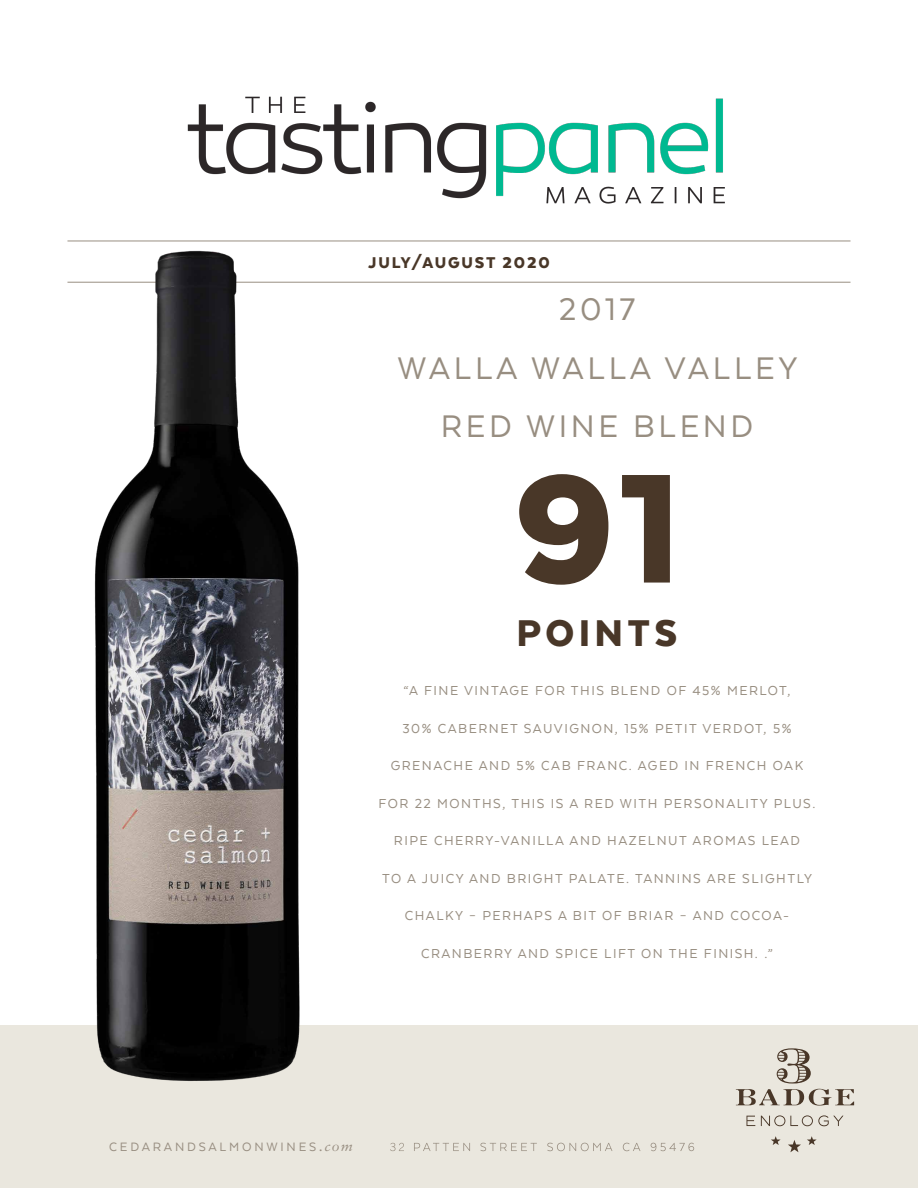
<style>
.page{position:relative;width:918px;height:1188px;background:#fff}
.page>*{position:absolute;margin:0;border:0;box-sizing:border-box;transform-origin:0 0}
.t1{font:900 179.25px "Texta";color:#493728}
.t2{font:900 42.9px "Texta";letter-spacing:.1em;color:#493728}
.t3{font:36px/58.5px "Texta";letter-spacing:.1em;color:#988e81;text-align:center}
.t4{font:900 18px "Texta";letter-spacing:.1em;color:#493728}
.t5{font:15px "Texta";letter-spacing:.1em;color:#988e81}
.t6{font:13.95px "Texta";letter-spacing:.2em;color:#988e81}
.s1{font-family:"Sabon";font-style:italic}
</style>
<div class="page">
<div style="left:0;top:1026px;width:918px;height:162px;background:#eae7de"></div>
<svg style="left:788px;top:1140px;width:13px;height:12px"></svg>
<svg style="left:771px;top:1136px;width:10px;height:9px"></svg>
<svg style="left:807px;top:1136px;width:10px;height:9px"></svg>
<svg style="left:736px;top:1048px;width:118px;height:58px"></svg>
<svg style="left:747px;top:1115px;width:96px;height:11px"></svg>
<hr style="left:67px;top:241px;width:784px;height:1px;background:#988e81">
<hr style="left:67px;top:282px;width:784px;height:1px;background:#988e81">
<svg style="left:390px;top:1143px;width:304px;height:8px"></svg>
<img style="left:187px;top:96px;width:538px;height:108px">
<img style="left:0;top:155px;width:396px;height:926px">
<p class="t4" style="left:368px;top:253px;width:183px">JULY/AUGUST 2020</p>
<h3 class="t3" style="left:398px;top:280px;width:401px">2017<br>WALLA WALLA VALLEY<br>RED WINE BLEND</h3>
<h1 class="t1" style="left:513px;top:435px;width:169px">91</h1>
<h2 class="t2" style="left:517px;top:611px;width:162px">POINTS</h2>
<p class="t5" style="left:403px;top:683px;width:389px">“A FINE VINTAGE FOR THIS BLEND OF 45% MERLOT,</p>
<p class="t5" style="left:402px;top:720px;width:391px">30% CABERNET SAUVIGNON, 15% PETIT VERDOT, 5%</p>
<p class="t5" style="left:391px;top:758px;width:414px">GRENACHE AND 5% CAB FRANC. AGED IN FRENCH OAK</p>
<p class="t5" style="left:379px;top:795px;width:438px">FOR 22 MONTHS, THIS IS A RED WITH PERSONALITY PLUS.</p>
<p class="t5" style="left:394px;top:833px;width:408px">RIPE CHERRY-VANILLA AND HAZELNUT AROMAS LEAD</p>
<p class="t5" style="left:382px;top:870px;width:431px">TO A JUICY AND BRIGHT PALATE. TANNINS ARE SLIGHTLY</p>
<p class="t5" style="left:405px;top:908px;width:386px">CHALKY – PERHAPS A BIT OF BRIAR – AND COCOA-</p>
<p class="t5" style="left:421px;top:945px;width:353px">CRANBERRY AND SPICE LIFT ON THE FINISH. .”</p>
<p class="t6" style="left:109px;top:1140px;width:245px">CEDARANDSALMONWINES<span class="s1">.com</span></p>
</div>
